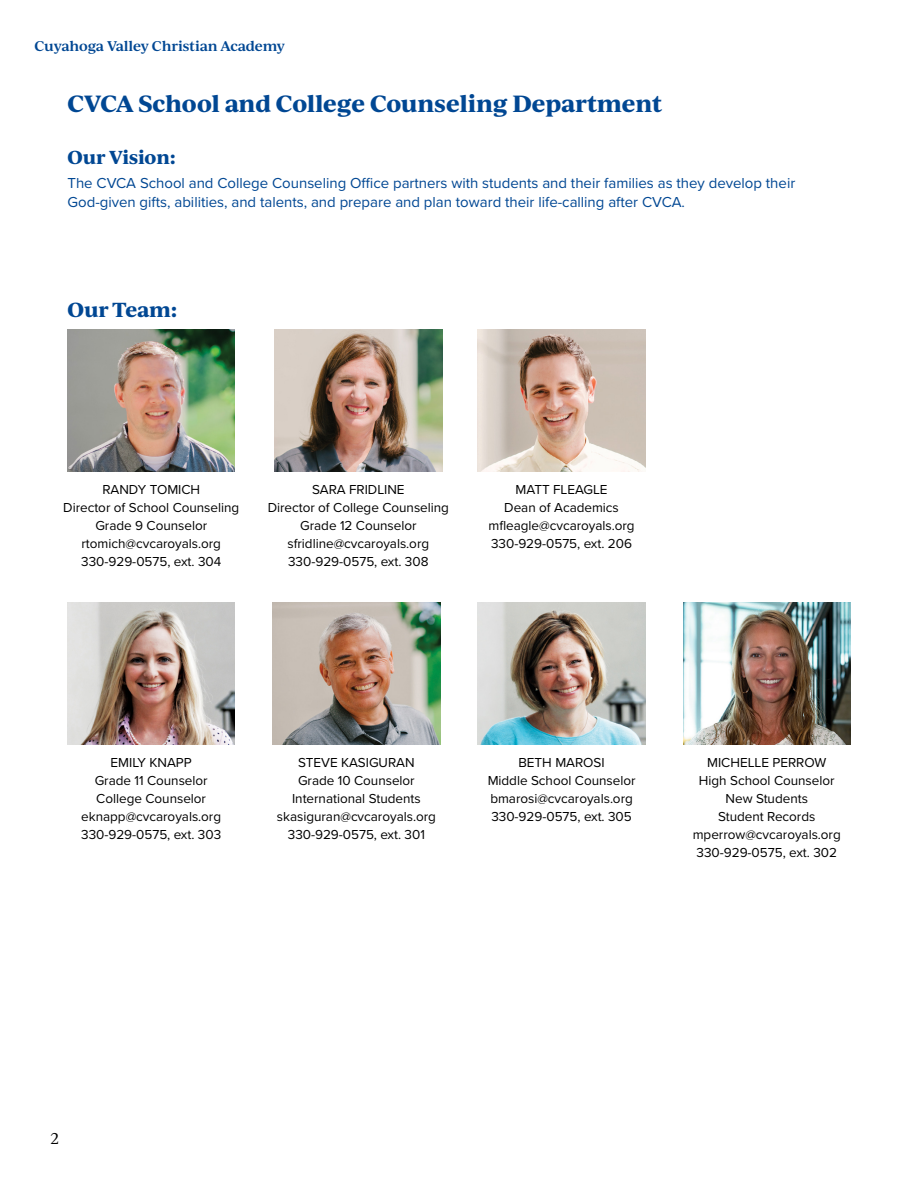
<style>
.page{position:relative;width:918px;height:1188px;background:#fff}
.page>*{position:absolute;margin:0;border:0;box-sizing:border-box;transform-origin:0 0}
.t1{font:700 22.5px "Ivy Journal";letter-spacing:-.015em;color:#004793}
.t2{font:700 19.5px "Ivy Journal";letter-spacing:-.005em;color:#004793}
.t3{font:700 18px "Ivy Journal";letter-spacing:-.005em;color:#004793}
.t4{font:15px/19.5px "Proxima Nova";color:#004793}
.t5{font:15px "Ivy Journal";color:#000}
.No_Spacing{font:13.5px "Proxima Nova";color:#000}
.t6{font:600 13.5px "Ivy Journal";letter-spacing:-.02em;color:#004793}
</style>
<div class="page">
<img style="left:275px;top:330px;width:167px;height:142px">
<img style="left:68px;top:603px;width:167px;height:141px">
<img style="left:478px;top:330px;width:167px;height:142px">
<img style="left:68px;top:330px;width:167px;height:142px">
<img style="left:273px;top:603px;width:167px;height:141px">
<img style="left:478px;top:603px;width:167px;height:141px">
<img style="left:683px;top:603px;width:167px;height:141px">
<p class="t6" style="left:35px;top:36px;width:252px">Cuyahoga Valley Christian Academy</p>
<p class="t1" style="left:68px;top:86px;width:597px">CVCA School and College Counseling Department</p>
<p class="t3" style="left:68px;top:143px;width:109px">Our Vision:</p>
<p class="t4" style="left:68px;top:172px;width:729px">The CVCA School and College Counseling Office partners with students and their families as they develop their<br>God-given gifts, abilities, and talents, and prepare and plan toward their life-calling after CVCA.</p>
<p class="t2" style="left:68px;top:295px;width:111px">Our Team:</p>
<p class="No_Spacing" style="left:102px;top:480px;width:99px">RANDY TOMICH</p>
<p class="No_Spacing" style="left:63px;top:498px;width:177px">Director of School Counseling</p>
<p class="No_Spacing" style="left:95px;top:516px;width:113px">Grade 9 Counselor</p>
<p class="No_Spacing" style="left:82px;top:534px;width:141px">rtomich@cvcaroyals.org</p>
<p class="No_Spacing" style="left:81px;top:552px;width:142px">330-929-0575, ext. 304</p>
<p class="No_Spacing" style="left:312px;top:480px;width:94px">SARA FRIDLINE</p>
<p class="No_Spacing" style="left:268px;top:498px;width:183px">Director of College Counseling</p>
<p class="No_Spacing" style="left:300px;top:516px;width:118px">Grade 12 Counselor</p>
<p class="No_Spacing" style="left:288px;top:534px;width:143px">sfridline@cvcaroyals.org</p>
<p class="No_Spacing" style="left:288px;top:552px;width:142px">330-929-0575, ext. 308</p>
<p class="No_Spacing" style="left:516px;top:480px;width:94px">MATT FLEAGLE</p>
<p class="No_Spacing" style="left:504px;top:498px;width:116px">Dean of Academics</p>
<p class="No_Spacing" style="left:489px;top:516px;width:148px">mfleagle@cvcaroyals.org</p>
<p class="No_Spacing" style="left:491px;top:534px;width:142px">330-929-0575, ext. 206</p>
<p class="No_Spacing" style="left:111px;top:752px;width:83px">EMILY KNAPP</p>
<p class="No_Spacing" style="left:95px;top:770px;width:115px">Grade 11 Counselor</p>
<p class="No_Spacing" style="left:96px;top:788px;width:111px">College Counselor</p>
<p class="No_Spacing" style="left:81px;top:806px;width:141px">eknapp@cvcaroyals.org</p>
<p class="No_Spacing" style="left:81px;top:824px;width:142px">330-929-0575, ext. 303</p>
<p class="No_Spacing" style="left:298px;top:752px;width:118px">STEVE KASIGURAN</p>
<p class="No_Spacing" style="left:298px;top:770px;width:118px">Grade 10 Counselor</p>
<p class="No_Spacing" style="left:292px;top:788px;width:130px">International Students</p>
<p class="No_Spacing" style="left:277px;top:806px;width:161px">skasiguran@cvcaroyals.org</p>
<p class="No_Spacing" style="left:288px;top:824px;width:139px">330-929-0575, ext. 301</p>
<p class="No_Spacing" style="left:519px;top:752px;width:88px">BETH MAROSI</p>
<p class="No_Spacing" style="left:488px;top:770px;width:149px">Middle School Counselor</p>
<p class="No_Spacing" style="left:490px;top:788px;width:144px">bmarosi@cvcaroyals.org</p>
<p class="No_Spacing" style="left:491px;top:806px;width:142px">330-929-0575, ext. 305</p>
<p class="No_Spacing" style="left:707px;top:752px;width:121px">MICHELLE PERROW</p>
<p class="No_Spacing" style="left:699px;top:770px;width:137px">High School Counselor</p>
<p class="No_Spacing" style="left:726px;top:788px;width:84px">New Students</p>
<p class="No_Spacing" style="left:718px;top:806px;width:99px">Student Records</p>
<p class="No_Spacing" style="left:693px;top:824px;width:150px">mperrow@cvcaroyals.org</p>
<p class="No_Spacing" style="left:697px;top:842px;width:142px">330-929-0575, ext. 302</p>
<p class="t5" style="left:51px;top:1128px;width:10px">2</p>
</div>
